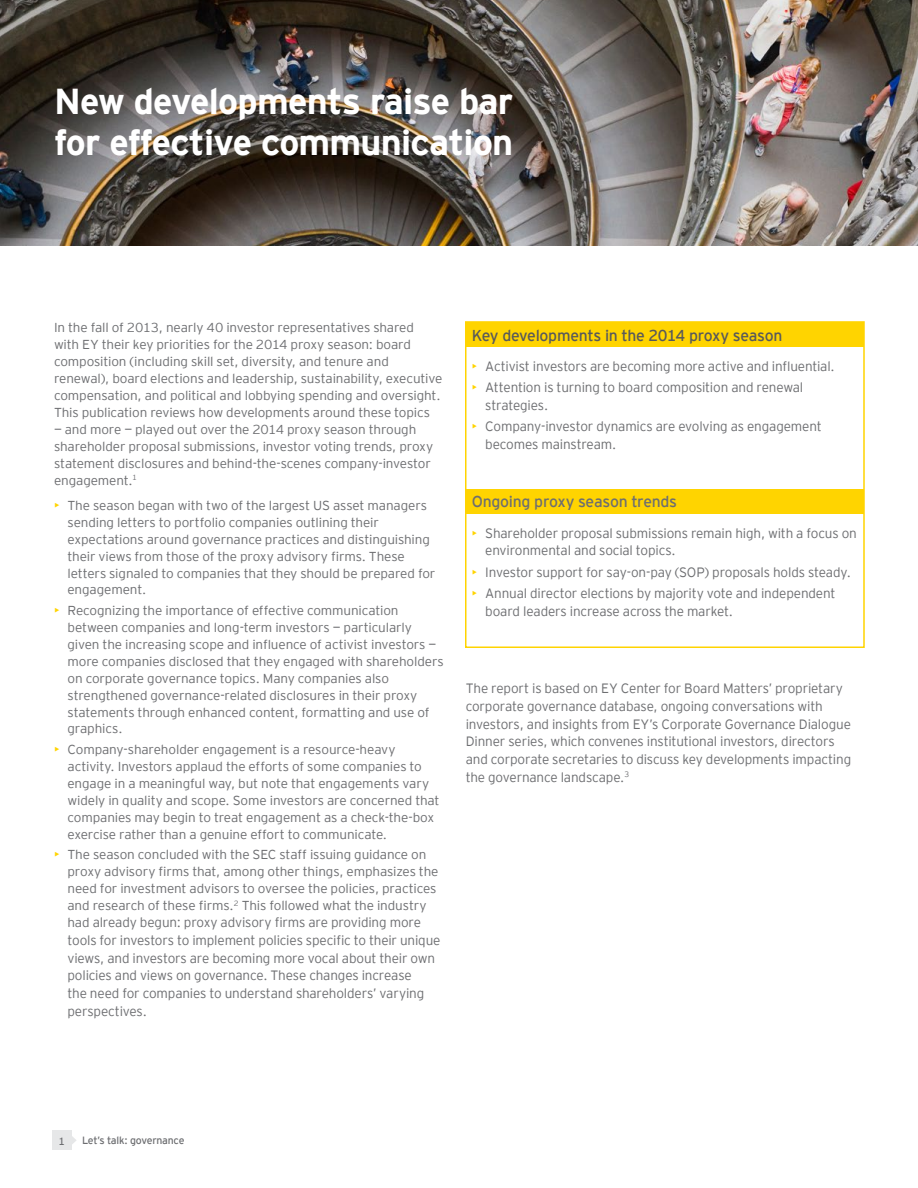
<style>
.page{position:relative;width:918px;height:1188px;background:#fff}
.page>*{position:absolute;margin:0;border:0;box-sizing:border-box;transform-origin:0 0}
.t1{font:700 36px/40.5px "EY Interstate";letter-spacing:-.02em;color:#fff}
.t2{font:15.75px "EY Interstate";letter-spacing:-.02em;color:#58595b}
.t3{font:15.75px "EY Interstate";letter-spacing:-.02em;color:#6d6e71}
.t4{font:300 13.5px/17.7px "EY Interstate";letter-spacing:-.01em;color:#6d6e71}
.t5{font:300 12.9px/17px "EY Interstate";letter-spacing:-.01em;color:#6d6e71;scale:1.04 1}
.t6{font:10.5px "EY Interstate";letter-spacing:-.02em;color:#6d6e71}
.s1{font-size:13.5px;color:#ffd400}
.s2{font-size:12.9px}
.s3{color:#ffd400}
</style>
<div class="page">
<div style="left:52px;top:1131px;width:19px;height:19px;background:#e6e7e8"></div>
<svg style="left:71px;top:1135px;width:5px;height:10px"></svg>
<img style="left:0;top:0;width:918px;height:245px">
<div style="left:466px;top:322px;width:398px;height:25px;background:#ffd400"></div>
<div style="left:466px;top:489px;width:398px;height:24px;background:#ffd400"></div>
<div style="left:465px;top:321px;width:400px;height:327px;border:2px solid #ffd400"></div>
<h1 class="t1" style="left:54px;top:79px;width:461px">New developments raise bar for effective communication</h1>
<p class="t5" style="left:54px;top:319px;width:375px">In the fall of 2013, nearly 40 investor representatives shared with EY their key priorities for the 2014 proxy season: board composition (including skill set, diversity, and tenure and renewal), board elections and leadership, sustainability, executive compensation, and political and lobbying spending and oversight.<br>This publication reviews how developments around these topics</p>
<p class="t5" style="left:54px;top:420px;width:366px">— and more — played out over the 2014 proxy season through shareholder proposal submissions, investor voting trends, proxy statement disclosures and behind-the-scenes company-investor engagement.<sup>1</sup></p>
<p class="t5" style="left:68px;top:496px;width:355px;text-indent:-14px"><span class="s1">•</span> The season began with two of the largest US asset managers sending letters to portfolio companies outlining their expectations around governance practices and distinguishing their views from those of the proxy advisory firms. These letters signaled to companies that they should be prepared for engagement.</p>
<p class="t5" style="left:68px;top:601px;width:363px;text-indent:-14px"><span class="s1">•</span> Recognizing the importance of effective communication between companies and long-term investors — particularly given the increasing scope and influence of activist investors — more companies disclosed that they engaged with shareholders on corporate governance topics. Many companies also strengthened governance-related disclosures in their proxy statements through enhanced content, formatting and use of graphics.</p>
<p class="t5" style="left:68px;top:740px;width:359px;text-indent:-14px"><span class="s1">•</span> Company-shareholder engagement is a resource-heavy activity. Investors applaud the efforts of some companies to engage in a meaningful way, but note that engagements vary widely in quality and scope. Some investors are concerned that companies may begin to treat engagement as a check-the-box exercise rather than a genuine effort to communicate.</p>
<p class="t5" style="left:68px;top:845px;width:358px;text-indent:-14px"><span class="s1">•</span> The season concluded with the SEC staff issuing guidance on proxy advisory firms that, among other things, emphasizes the need for investment advisors to oversee the policies, practices and research of these firms.<sup>2</sup> This followed what the industry</p>
<p class="t4" style="left:67px;top:913px;width:375px"><span class="s2">had</span> already begun: proxy advisory firms are providing more tools for investors to implement policies specific to their unique views, and investors are becoming more vocal about their own policies and views on governance. These changes increase<br>the need for companies to understand shareholders’ varying perspectives.</p>
<p class="t2" style="left:472px;top:324px;width:312px">Key developments in the 2014 proxy season</p>
<p class="t4" style="left:472px;top:356px;width:364px"><span class="s3">•</span> Activist investors are becoming more active and influential.</p>
<p class="t4" style="left:485px;top:378px;width:320px;text-indent:-14px"><span class="s3">•</span> Attention is turning to board composition and renewal strategies.</p>
<p class="t4" style="left:485px;top:417px;width:338px;text-indent:-14px"><span class="s3">•</span> Company-investor dynamics are evolving as engagement becomes mainstream.</p>
<p class="t3" style="left:472px;top:491px;width:207px">Ongoing proxy season trends</p>
<p class="t4" style="left:485px;top:523px;width:373px;text-indent:-14px"><span class="s3">•</span> Shareholder proposal submissions remain high, with a focus on environmental and social topics.</p>
<p class="t4" style="left:472px;top:562px;width:381px"><span class="s3">•</span> Investor support for say-on-pay (SOP) proposals holds steady.</p>
<p class="t4" style="left:485px;top:584px;width:352px;text-indent:-14px"><span class="s3">•</span> Annual director elections by majority vote and independent board leaders increase across the market.</p>
<p class="t4" style="left:466px;top:679px;width:387px">The report is based on EY Center for Board Matters’ proprietary corporate governance database, ongoing conversations with investors, and insights from EY’s Corporate Governance Dialogue Dinner series, which convenes institutional investors, directors and corporate secretaries to discuss key developments impacting the governance landscape.<sup>3</sup></p>
<p class="t6" style="left:58px;top:1133px;width:8px">1</p>
<p class="t6" style="left:82px;top:1133px;width:104px">Let’s talk: governance</p>
</div>
